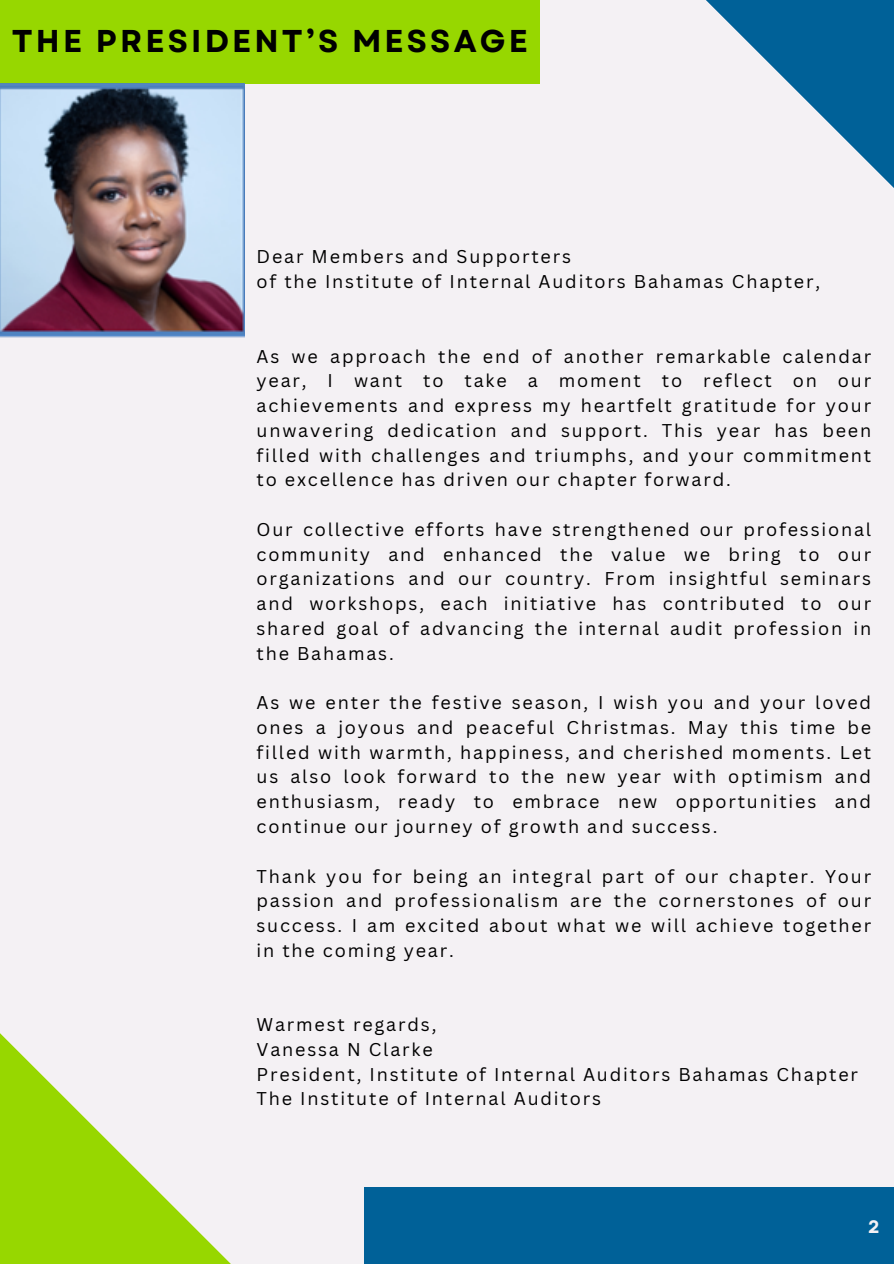
<style>
.page{position:relative;width:894px;height:1264px;background:#fff}
.page>*{position:absolute;margin:0;border:0;box-sizing:border-box;transform-origin:0 0}
.t1{font:700 31.5px "Garet";letter-spacing:.1em;color:#000}
.t2{font:18px/24.8px "Canva Sans";letter-spacing:.1em;color:#000;text-align:justify}
.t3{font:700 18px "Garet";color:#f4f1f4}
</style>
<div class="page">
<div style="left:0;top:0;width:893px;height:1263px;background:#f4f1f4"></div>
<svg style="left:0;top:1033px;width:230px;height:230px"></svg>
<svg style="left:706px;top:0;width:187px;height:187px"></svg>
<div style="left:0;top:0;width:539px;height:83px;background:#97d700"></div>
<div style="left:364px;top:1186px;width:529px;height:77px;background:#006198"></div>
<img style="left:0;top:83px;width:244px;height:254px">
<h1 class="t1" style="left:12px;top:19px;width:517px">THE PRESIDENT’S MESSAGE</h1>
<p class="t2" style="left:256px;top:244px;width:316px">Dear Members and Supporters</p>
<p class="t2" style="left:256px;top:269px;width:565px">of the Institute of Internal Auditors Bahamas Chapter,</p>
<p class="t2" style="left:256px;top:343px;width:616px">As we approach the end of another remarkable calendar year, I want to take a moment to reflect on our achievements and express my heartfelt gratitude for your unwavering dedication and support. This year has been filled with challenges and triumphs, and your commitment to excellence has driven our chapter forward.</p>
<p class="t2" style="left:256px;top:516px;width:616px">Our collective efforts have strengthened our professional community and enhanced the value we bring to our organizations and our country. From insightful seminars and workshops, each initiative has contributed to our shared goal of advancing the internal audit profession in the Bahamas.</p>
<p class="t2" style="left:256px;top:689px;width:616px">As we enter the festive season, I wish you and your loved ones a joyous and peaceful Christmas. May this time be filled with warmth, happiness, and cherished moments. Let us also look forward to the new year with optimism and enthusiasm, ready to embrace new opportunities and continue our journey of growth and success.</p>
<p class="t2" style="left:256px;top:863px;width:616px">Thank you for being an integral part of our chapter. Your passion and professionalism are the cornerstones of our success. I am excited about what we will achieve together in the coming year.</p>
<p class="t2" style="left:256px;top:1011px;width:181px">Warmest regards,</p>
<p class="t2" style="left:256px;top:1036px;width:178px">Vanessa N Clarke</p>
<p class="t2" style="left:256px;top:1061px;width:603px">President, Institute of Internal Auditors Bahamas Chapter</p>
<p class="t2" style="left:256px;top:1085px;width:346px">The Institute of Internal Auditors</p>
<p class="t3" style="left:867px;top:1213px;width:13px">2</p>
</div>
